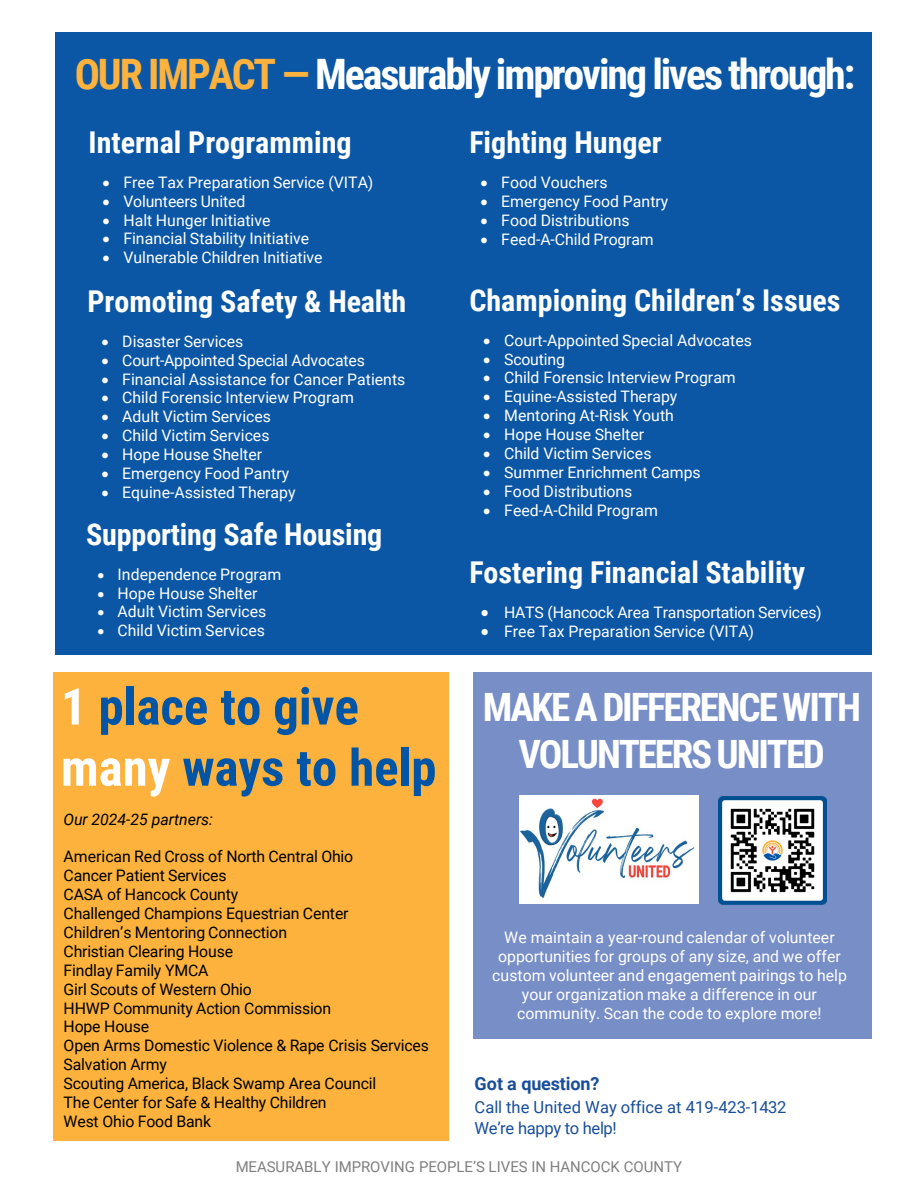
<style>
.page{position:relative;width:918px;height:1188px;background:#fff}
.page>*{position:absolute;margin:0;border:0;box-sizing:border-box;transform-origin:0 0}
.t1{font:700 51px/61.2px "Roboto Condensed";color:#0055a7}
.t2{font:700 42px "Roboto Condensed";letter-spacing:-.05em;color:#fff}
.t3{font:700 39px/46.8px "Roboto Condensed";letter-spacing:-.055em;color:#fff;text-align:center}
.t4{font:700 30px "Roboto Condensed";color:#fff}
.t5{font:700 18px "Roboto";letter-spacing:-.005em;color:#194e99}
.t6{font:16.5px/21px "Roboto";letter-spacing:-.005em;color:#194e99}
.t7{font:15.9px/18.9px "Roboto";color:#fff;text-align:center}
.t8{font:15.9px/18.9px "Roboto";letter-spacing:-.01em;color:#000}
.t9{font:italic 15.9px "Roboto";letter-spacing:-.005em;color:#000}
.t10{font:15px "Roboto";color:#7f7f7f}
.s1{color:#fcb23d}
.s2{color:#fff}
</style>
<div class="page">
<div style="left:55px;top:32px;width:817px;height:622px;background:#0b57a6"></div>
<div style="left:53px;top:672px;width:396px;height:469px;background:#fcb23d"></div>
<div style="left:473px;top:672px;width:398px;height:366px;background:#788ec7"></div>
<img style="left:520px;top:796px;width:179px;height:107px">
<img style="left:718px;top:796px;width:108px;height:109px">
<p class="t2" style="left:75px;top:45px;width:782px"><span class="s1">OUR IMPACT —</span> Measurably improving lives through:</p>
<p class="t4" style="left:469px;top:122px;width:194px">Fighting Hunger</p>
<p class="t7" style="left:480px;top:172px;width:129px">• Food Vouchers</p>
<p class="t7" style="left:480px;top:191px;width:189px">• Emergency Food Pantry</p>
<p class="t7" style="left:480px;top:210px;width:151px">• Food Distributions</p>
<p class="t7" style="left:480px;top:229px;width:175px">• Feed-A-Child Program</p>
<p class="t4" style="left:89px;top:121px;width:264px">Internal Programming</p>
<p class="t7" style="left:102px;top:172px;width:273px">• Free Tax Preparation Service (VITA)</p>
<p class="t7" style="left:102px;top:191px;width:144px">• Volunteers United</p>
<p class="t7" style="left:102px;top:210px;width:170px">• Halt Hunger Initiative</p>
<p class="t7" style="left:102px;top:229px;width:208px">• Financial Stability Initiative</p>
<p class="t7" style="left:102px;top:248px;width:222px">• Vulnerable Children Initiative</p>
<p class="t4" style="left:88px;top:281px;width:320px">Promoting Safety &amp; Health</p>
<p class="t7" style="left:101px;top:331px;width:144px">• Disaster Services</p>
<p class="t7" style="left:101px;top:350px;width:265px">• Court-Appointed Special Advocates</p>
<p class="t7" style="left:101px;top:369px;width:305px">• Financial Assistance for Cancer Patients</p>
<p class="t7" style="left:101px;top:388px;width:254px">• Child Forensic Interview Program</p>
<p class="t7" style="left:101px;top:407px;width:171px">• Adult Victim Services</p>
<p class="t7" style="left:101px;top:426px;width:170px">• Child Victim Services</p>
<p class="t7" style="left:101px;top:444px;width:162px">• Hope House Shelter</p>
<p class="t7" style="left:101px;top:463px;width:189px">• Emergency Food Pantry</p>
<p class="t7" style="left:101px;top:482px;width:196px">• Equine-Assisted Therapy</p>
<p class="t4" style="left:86px;top:513px;width:298px">Supporting Safe Housing</p>
<p class="t7" style="left:98px;top:564px;width:185px">• Independence Program</p>
<p class="t7" style="left:98px;top:583px;width:161px">• Hope House Shelter</p>
<p class="t7" style="left:98px;top:602px;width:170px">• Adult Victim Services</p>
<p class="t7" style="left:98px;top:621px;width:169px">• Child Victim Services</p>
<h2 class="t1" style="left:61px;top:674px;width:377px"><span class="s2">1</span> place to give <span class="s2">many</span> ways to help</h2>
<p class="t9" style="left:64px;top:808px;width:151px">Our 2024-25 partners:</p>
<p class="t8" style="left:64px;top:847px;width:367px">American Red Cross of North Central Ohio<br>Cancer Patient Services<br>CASA of Hancock County<br>Challenged Champions Equestrian Center<br>Children’s Mentoring Connection<br>Christian Clearing House<br>Findlay Family YMCA<br>Girl Scouts of Western Ohio<br>HHWP Community Action Commission<br>Hope House<br>Open Arms Domestic Violence &amp; Rape Crisis Services<br>Salvation Army<br>Scouting America, Black Swamp Area Council</p>
<p class="t8" style="left:64px;top:1092px;width:265px">The Center for Safe &amp; Healthy Children<br>West Ohio Food Bank</p>
<p class="t4" style="left:469px;top:279px;width:373px">Championing Children’s Issues</p>
<p class="t7" style="left:483px;top:330px;width:270px">• Court-Appointed Special Advocates</p>
<p class="t7" style="left:483px;top:349px;width:83px">• Scouting</p>
<p class="t7" style="left:483px;top:368px;width:254px">• Child Forensic Interview Program</p>
<p class="t7" style="left:483px;top:387px;width:196px">• Equine-Assisted Therapy</p>
<p class="t7" style="left:483px;top:406px;width:192px">• Mentoring At-Risk Youth</p>
<p class="t7" style="left:483px;top:424px;width:162px">• Hope House Shelter</p>
<p class="t7" style="left:483px;top:443px;width:170px">• Child Victim Services</p>
<p class="t7" style="left:483px;top:462px;width:219px">• Summer Enrichment Camps</p>
<p class="t7" style="left:483px;top:481px;width:151px">• Food Distributions</p>
<p class="t7" style="left:483px;top:500px;width:176px">• Feed-A-Child Program</p>
<p class="t4" style="left:469px;top:552px;width:337px">Fostering Financial Stability</p>
<p class="t7" style="left:481px;top:602px;width:342px">• HATS (Hancock Area Transportation Services)</p>
<p class="t7" style="left:481px;top:621px;width:275px">• Free Tax Preparation Service (VITA)</p>
<p class="t3" style="left:483px;top:683px;width:380px">MAKE A DIFFERENCE WITH<br>VOLUNTEERS UNITED</p>
<p class="t7" style="left:492px;top:927px;width:356px">We maintain a year-round calendar of volunteer opportunities for groups of any size, and we offer custom volunteer and engagement pairings to help your organization make a difference in our community. Scan the code to explore more!</p>
<p class="t5" style="left:475px;top:1071px;width:126px">Got a question?</p>
<p class="t6" style="left:475px;top:1096px;width:313px">Call the United Way office at 419-423-1432<br>We’re happy to help!</p>
<p class="t10" style="left:236px;top:1156px;width:448px">MEASURABLY IMPROVING PEOPLE’S LIVES IN HANCOCK COUNTY</p>
</div>
